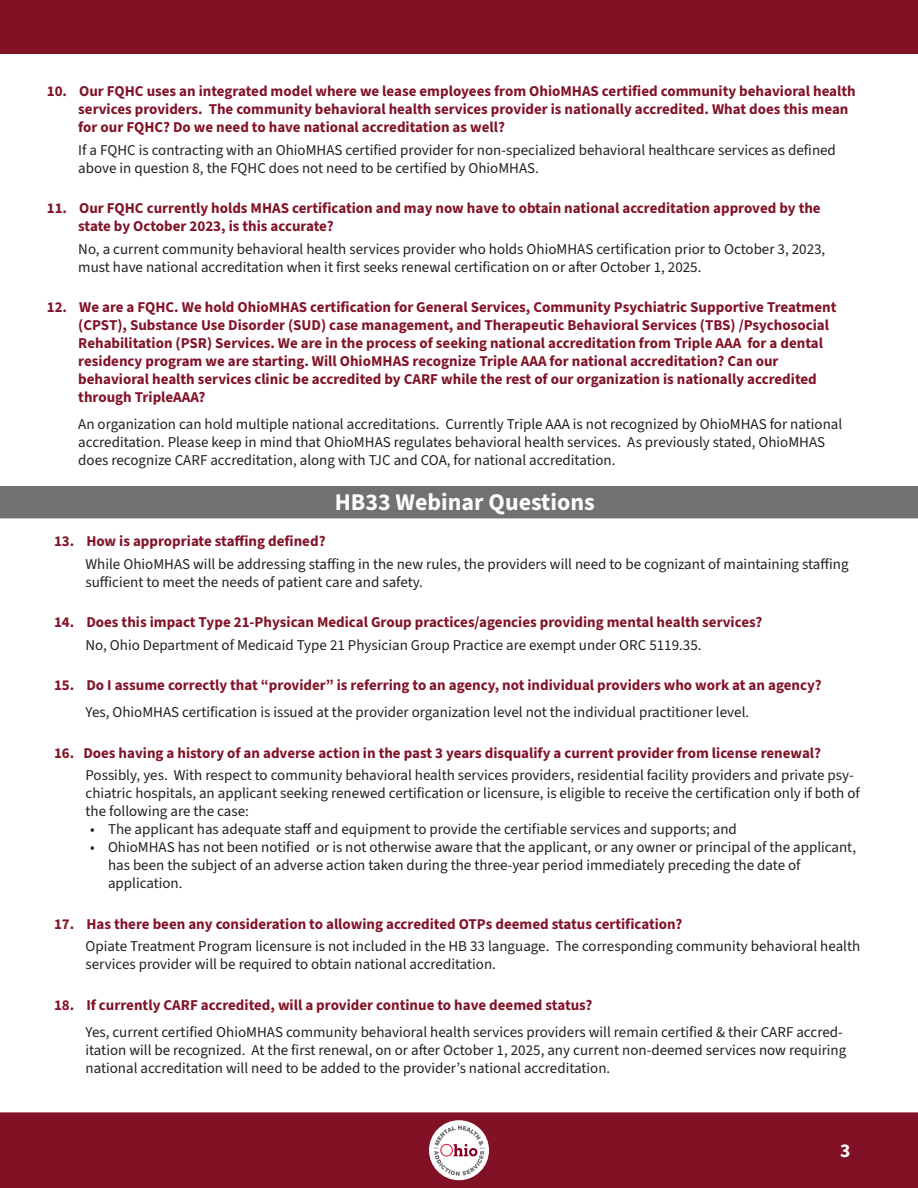
<style>
.page{position:relative;width:918px;height:1188px;background:#fff}
.page>*{position:absolute;margin:0;border:0;box-sizing:border-box;transform-origin:0 0}
.t1{font:700 24px "Source Sans 3";color:#fff}
.t2{font:700 19.5px "Source Sans 3";color:#fff}
.t3{font:15px/18px "Source Sans 3";color:#231f20}
.t4{font:700 15px/18px "Source Sans 3";color:#811328}
</style>
<div class="page">
<div style="left:1px;top:1px;width:916px;height:52px;background:#811225"></div>
<div style="left:0;top:0;width:918px;height:54px;border:2px solid #811225"></div>
<div style="left:1px;top:1113px;width:916px;height:74px;background:#811225"></div>
<div style="left:0;top:1112px;width:918px;height:76px;border:2px solid #811225"></div>
<div style="left:429px;top:1120px;width:60px;height:60px;background:#fff;border-radius:50%"></div>
<svg style="left:434px;top:1125px;width:51px;height:51px"></svg>
<div style="left:1px;top:487px;width:916px;height:31px;background:#717174"></div>
<div style="left:0;top:486px;width:918px;height:32px;border:2px solid #717174"></div>
<p class="t4" style="left:78px;top:82px;width:779px;text-indent:-32px">10. Our FQHC uses an integrated model where we lease employees from OhioMHAS certified community behavioral health services providers. The community behavioral health services provider is nationally accredited. What does this mean for our FQHC? Do we need to have national accreditation as well?</p>
<p class="t3" style="left:78px;top:141px;width:759px">If a FQHC is contracting with an OhioMHAS certified provider for non-specialized behavioral healthcare services as defined above in question 8, the FQHC does not need to be certified by OhioMHAS.</p>
<p class="t4" style="left:78px;top:199px;width:744px;text-indent:-32px">11. Our FQHC currently holds MHAS certification and may now have to obtain national accreditation approved by the state by October 2023, is this accurate?</p>
<p class="t3" style="left:78px;top:240px;width:749px">No, a current community behavioral health services provider who holds OhioMHAS certification prior to October 3, 2023, must have national accreditation when it first seeks renewal certification on or after October 1, 2025.</p>
<p class="t4" style="left:78px;top:298px;width:760px;text-indent:-32px">12. We are a FQHC. We hold OhioMHAS certification for General Services, Community Psychiatric Supportive Treatment (CPST), Substance Use Disorder (SUD) case management, and Therapeutic Behavioral Services (TBS) /Psychosocial Rehabilitation (PSR) Services. We are in the process of seeking national accreditation from Triple AAA for a dental residency program we are starting. Will OhioMHAS recognize Triple AAA for national accreditation? Can our behavioral health services clinic be accredited by CARF while the rest of our organization is nationally accredited through TripleAAA?</p>
<p class="t3" style="left:78px;top:415px;width:766px">An organization can hold multiple national accreditations. Currently Triple AAA is not recognized by OhioMHAS for national accreditation. Please keep in mind that OhioMHAS regulates behavioral health services. As previously stated, OhioMHAS does recognize CARF accreditation, along with TJC and COA, for national accreditation.</p>
<p class="t1" style="left:335px;top:486px;width:262px">HB33 Webinar Questions</p>
<p class="t4" style="left:54px;top:532px;width:273px">13. How is appropriate staffing defined?</p>
<p class="t3" style="left:86px;top:555px;width:765px">While OhioMHAS will be addressing staffing in the new rules, the providers will need to be cognizant of maintaining staffing sufficient to meet the needs of patient care and safety.</p>
<p class="t4" style="left:54px;top:613px;width:710px">14. Does this impact Type 21-Physican Medical Group practices/agencies providing mental health services?</p>
<p class="t3" style="left:86px;top:636px;width:618px">No, Ohio Department of Medicaid Type 21 Physician Group Practice are exempt under ORC 5119.35.</p>
<p class="t4" style="left:54px;top:676px;width:769px">15. Do I assume correctly that “provider” is referring to an agency, not individual providers who work at an agency?</p>
<p class="t3" style="left:86px;top:703px;width:665px">Yes, OhioMHAS certification is issued at the provider organization level not the individual practitioner level.</p>
<p class="t4" style="left:54px;top:743px;width:769px">16. Does having a history of an adverse action in the past 3 years disqualify a current provider from license renewal?</p>
<p class="t3" style="left:86px;top:766px;width:776px">Possibly, yes. With respect to community behavioral health services providers, residential facility providers and private psy&shy;chiatric hospitals, an applicant seeking renewed certification or licensure, is eligible to receive the certification only if both of the following are the case:</p>
<p class="t3" style="left:90px;top:820px;width:648px">• The applicant has adequate staff and equipment to provide the certifiable services and supports; and</p>
<p class="t3" style="left:108px;top:838px;width:750px;text-indent:-18px">• OhioMHAS has not been notified or is not otherwise aware that the applicant, or any owner or principal of the applicant, has been the subject of an adverse action taken during the three-year period immediately preceding the date of application.</p>
<p class="t4" style="left:54px;top:914px;width:630px">17. Has there been any consideration to allowing accredited OTPs deemed status certification?</p>
<p class="t3" style="left:86px;top:937px;width:776px">Opiate Treatment Program licensure is not included in the HB 33 language. The corresponding community behavioral health services provider will be required to obtain national accreditation.</p>
<p class="t4" style="left:54px;top:995px;width:540px">18. If currently CARF accredited, will a provider continue to have deemed status?</p>
<p class="t3" style="left:86px;top:1023px;width:762px">Yes, current certified OhioMHAS community behavioral health services providers will remain certified &amp; their CARF accred&shy;itation will be recognized. At the first renewal, on or after October 1, 2025, any current non-deemed services now requiring national accreditation will need to be added to the provider’s national accreditation.</p>
<p class="t2" style="left:840px;top:1138px;width:12px">3</p>
</div>
